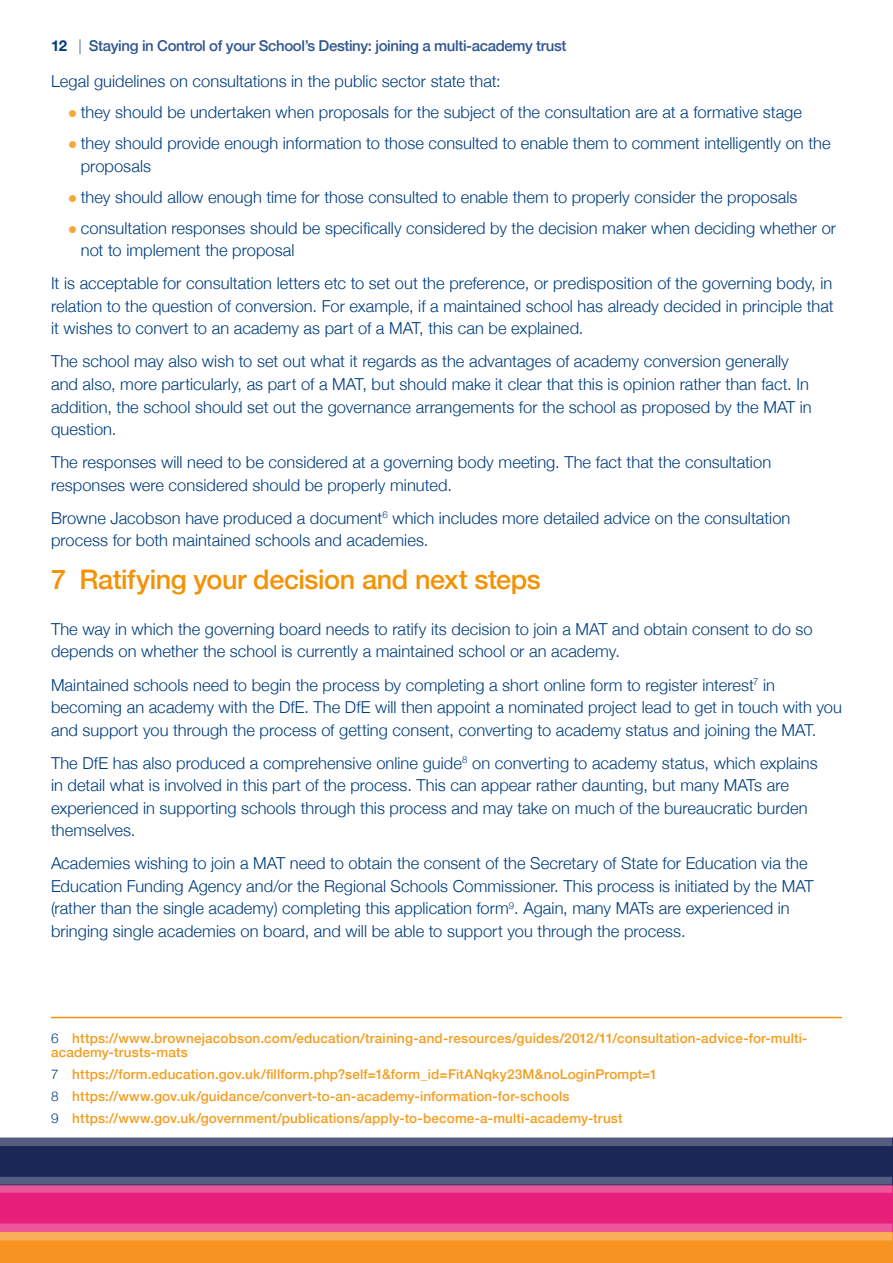
<style>
.page{position:relative;width:893px;height:1263px;background:#fff}
.page>*{position:absolute;margin:0;border:0;box-sizing:border-box;transform-origin:0 0}
.main_header{font:500 27px "Helvetica Neue";letter-spacing:-.015em;color:#f39204}
.main_text_NO_INDENT{font:300 16.5px/22.5px "Helvetica Neue";letter-spacing:.005em;color:#013d7d}
.t1{font:500 15px "Helvetica Neue";letter-spacing:-.025em;color:#305691}
.footnote{font:500 13.5px/13.5px "Helvetica Neue";letter-spacing:.01em;color:#f49d1d}
.s1{font-weight:700;color:#013d7d}
.s2{font-weight:300}
.s3{color:#f5a836}
.s4{font-weight:300;color:#013d7d}
</style>
<div class="page">
<svg style="left:0;top:1137px;width:893px;height:126px;background:#a64f64"></svg>
<hr style="left:51px;top:1017px;width:791px;height:1px;background:#f39204">
<p class="t1" style="left:51px;top:33px;width:517px"><span class="s1">12</span> <span class="s2">|</span> Staying in Control of your School’s Destiny: joining a multi-academy trust</p>
<p class="main_text_NO_INDENT" style="left:51px;top:69px;width:451px">Legal guidelines on consultations in the public sector state that:</p>
<p class="main_text_NO_INDENT" style="left:68px;top:100px;width:735px"><span class="s3">●</span> they should be undertaken when proposals for the subject of the consultation are at a formative stage</p>
<p class="main_text_NO_INDENT" style="left:81px;top:131px;width:751px;text-indent:-13px"><span class="s3">●</span> they should provide enough information to those consulted to enable them to comment intelligently on the proposals</p>
<p class="main_text_NO_INDENT" style="left:68px;top:185px;width:731px"><span class="s3">●</span> they should allow enough time for those consulted to enable them to properly consider the proposals</p>
<p class="main_text_NO_INDENT" style="left:81px;top:216px;width:757px;text-indent:-13px"><span class="s3">●</span> consultation responses should be specifically considered by the decision maker when deciding whether or not to implement the proposal</p>
<p class="main_text_NO_INDENT" style="left:51px;top:271px;width:784px;text-align:justify">It is acceptable for consultation letters etc to set out the preference, or predisposition of the governing body, in relation to the question of conversion. For example, if a maintained school has already decided in principle that it wishes to convert to an academy as part of a MAT, this can be explained.</p>
<p class="main_text_NO_INDENT" style="left:51px;top:349px;width:762px">The school may also wish to set out what it regards as the advantages of academy conversion generally and also, more particularly, as part of a MAT, but should make it clear that this is opinion rather than fact. In addition, the school should set out the governance arrangements for the school as proposed by the MAT in question.</p>
<p class="main_text_NO_INDENT" style="left:51px;top:450px;width:722px">The responses will need to be considered at a governing body meeting. The fact that the consultation responses were considered should be properly minuted.</p>
<p class="main_text_NO_INDENT" style="left:51px;top:506px;width:741px">Browne Jacobson have produced a document<sup>6</sup> which includes more detailed advice on the consultation process for both maintained schools and academies.</p>
<p class="main_header" style="left:51px;top:558px;width:491px">7 Ratifying your decision and next steps</p>
<p class="main_text_NO_INDENT" style="left:51px;top:617px;width:763px">The way in which the governing board needs to ratify its decision to join a MAT and obtain consent to do so depends on whether the school is currently a maintained school or an academy.</p>
<p class="main_text_NO_INDENT" style="left:51px;top:672px;width:792px">Maintained schools need to begin the process by completing a short online form to register interest<sup>7</sup> in becoming an academy with the DfE. The DfE will then appoint a nominated project lead to get in touch with you and support you through the process of getting consent, converting to academy status and joining the MAT.</p>
<p class="main_text_NO_INDENT" style="left:51px;top:751px;width:768px">The DfE has also produced a comprehensive online guide<sup>8</sup> on converting to academy status, which explains in detail what is involved in this part of the process. This can appear rather daunting, but many MATs are experienced in supporting schools through this process and may take on much of the bureaucratic burden themselves.</p>
<p class="main_text_NO_INDENT" style="left:51px;top:851px;width:764px">Academies wishing to join a MAT need to obtain the consent of the Secretary of State for Education via the Education Funding Agency and/or the Regional Schools Commissioner. This process is initiated by the MAT (rather than the single academy) completing this application form<sup>9</sup>. Again, many MATs are experienced in bringing single academies on board, and will be able to support you through the process.</p>
<p class="footnote" style="left:51px;top:1031px;width:758px"><span class="s4">6</span> https://www.brownejacobson.com/education/training-and-resources/guides/2012/11/consultation-advice-for-multi&shy;academy-trusts-mats</p>
<p class="footnote" style="left:51px;top:1067px;width:608px"><span class="s4">7</span> https://form.education.gov.uk/fillform.php?self=1&amp;form_id=FitANqky23M&amp;noLoginPrompt=1</p>
<p class="footnote" style="left:51px;top:1089px;width:520px"><span class="s4">8</span> https://www.gov.uk/guidance/convert-to-an-academy-information-for-schools</p>
<p class="footnote" style="left:51px;top:1111px;width:573px"><span class="s4">9</span> https://www.gov.uk/government/publications/apply-to-become-a-multi-academy-trust</p>
</div>
